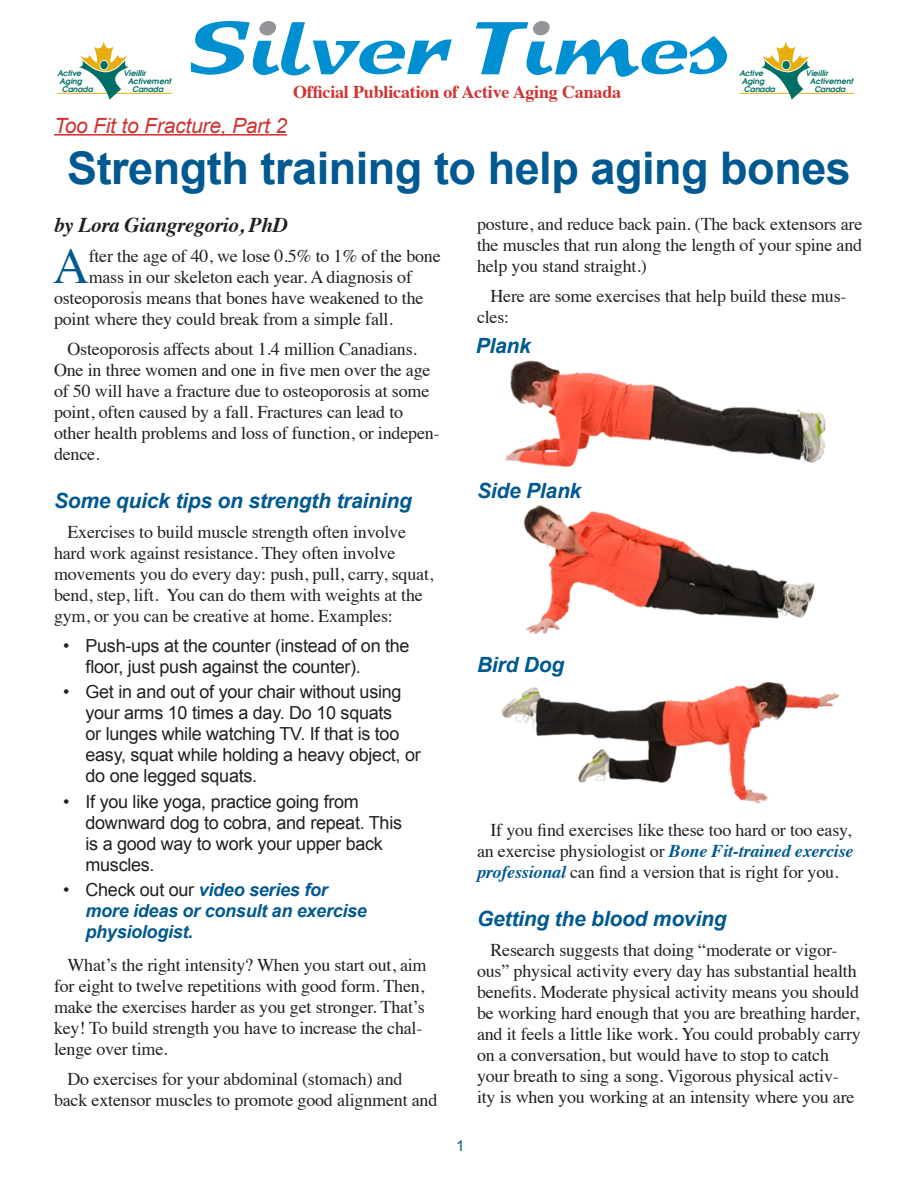
<style>
.page{position:relative;width:918px;height:1188px;background:#fff}
.page>*{position:absolute;margin:0;border:0;box-sizing:border-box;transform-origin:0 0}
._1st_paragraph{font:49.8px "Times";color:#005990}
.HL{font:700 45px "Arial";letter-spacing:-.01em;color:#005990}
.SubHL{font:italic 700 21px "Arial";letter-spacing:-.01em;color:#005990}
.Author{font:italic 700 21px "Times";letter-spacing:-.01em;color:#231f20}
.HL-2{font:italic 21px "Arial";letter-spacing:-.01em;color:#cf3432}
.sub-SubHL{font:italic 700 21px "Arial";letter-spacing:-.01em;color:#005990}
.body_copy{font:18px/21px "Times";letter-spacing:-.01em;color:#231f20}
.bullet{font:18px/21px "Arial";letter-spacing:-.015em;color:#231f20}
._1st_paragraph-2{font:18px "Times";letter-spacing:-.01em;color:#231f20}
.bullet_last_para{font:italic 700 18px/21px "Arial";letter-spacing:-.015em;color:#005990}
.t1{font:700 18px "Times";letter-spacing:-.01em;color:#cf3432}
.t2{font:15px "Arial";color:#005990}
.t3{font:italic 600 7.8px/7.8px "Avant Garde";color:#006f65}
.s1{font-weight:400;font-style:normal;color:#231f20}
.s2{font-weight:700;font-style:italic;color:#005990}
</style>
<div class="page">
<hr style="left:57px;top:93px;width:115px;height:1px;background:#e8ae0f">
<svg style="left:79px;top:41px;width:50px;height:59px"></svg>
<svg style="left:100px;top:60px;width:9px;height:10px"></svg>
<div style="left:100px;top:61px;width:8px;height:8px;background:#006f65;border-radius:50%"></div>
<svg style="left:191px;top:21px;width:261px;height:54px"></svg>
<svg style="left:476px;top:21px;width:251px;height:56px"></svg>
<hr style="left:740px;top:93px;width:114px;height:1px;background:#e8ae0f">
<svg style="left:761px;top:41px;width:50px;height:59px"></svg>
<svg style="left:782px;top:60px;width:9px;height:10px"></svg>
<div style="left:782px;top:61px;width:8px;height:8px;background:#006f65;border-radius:50%"></div>
<hr style="left:54px;top:134px;width:233px;height:2px;background:#cf3432">
<img style="left:505px;top:360px;width:321px;height:107px">
<img style="left:523px;top:505px;width:292px;height:129px">
<img style="left:501px;top:681px;width:338px;height:123px">
<p class="t3" style="left:57px;top:69px;width:37px">Active<br>Aging<br>Canada</p>
<p class="t3" style="left:123px;top:69px;width:24px">Vieillir</p>
<p class="t3" style="left:128px;top:77px;width:45px">Activement</p>
<p class="t3" style="left:132px;top:85px;width:33px">Canada</p>
<p class="t1" style="left:293px;top:75px;width:330px">Official Publication of Active Aging Canada</p>
<p class="t3" style="left:740px;top:69px;width:37px">Active<br>Aging<br>Canada</p>
<p class="t3" style="left:806px;top:69px;width:24px">Vieillir</p>
<p class="t3" style="left:810px;top:77px;width:45px">Activement</p>
<p class="t3" style="left:814px;top:85px;width:33px">Canada</p>
<p class="HL-2" style="left:54px;top:112px;width:235px">Too Fit to Fracture, Part 2</p>
<p class="HL" style="left:67px;top:138px;width:785px">Strength training to help aging bones</p>
<p class="body_copy" style="left:477px;top:211px;width:387px;text-align:justify">posture, and reduce back pain. (The back extensors are the muscles that run along the length of your spine and help you stand straight.)</p>
<p class="body_copy" style="left:477px;top:283px;width:371px;text-indent:14px">Here are some exercises that help build these mus&shy;cles:</p>
<p class="Author" style="left:54px;top:205px;width:236px">by Lora Giangregorio, PhD</p>
<p class="_1st_paragraph" style="left:53px;top:219px;width:37px">A</p>
<p class="_1st_paragraph-2" style="left:89px;top:239px;width:354px">fter the age of 40, we lose 0.5% to 1% of the bone</p>
<p class="_1st_paragraph-2" style="left:89px;top:260px;width:325px">mass in our skeleton each year. A diagnosis of</p>
<p class="_1st_paragraph-2" style="left:54px;top:281px;width:371px">osteoporosis means that bones have weakened to the</p>
<p class="_1st_paragraph-2" style="left:54px;top:302px;width:340px">point where they could break from a simple fall.</p>
<p class="body_copy" style="left:54px;top:337px;width:387px;text-indent:14px">Osteoporosis affects about 1.4 million Canadians.<br>One in three women and one in five men over the age of 50 will have a fracture due to osteoporosis at some point, often caused by a fall. Fractures can lead to other health problems and loss of function, or indepen&shy;dence.</p>
<p class="SubHL" style="left:54px;top:486px;width:359px">Some quick tips on strength training</p>
<p class="body_copy" style="left:54px;top:520px;width:381px;text-indent:14px">Exercises to build muscle strength often involve hard work against resistance. They often involve movements you do every day: push, pull, carry, squat, bend, step, lift. You can do them with weights at the gym, or you can be creative at home. Examples:</p>
<p class="bullet" style="left:86px;top:635px;width:326px;text-indent:-22px">• Push-ups at the counter (instead of on the floor, just push against the counter).</p>
<p class="bullet" style="left:86px;top:682px;width:337px;text-indent:-22px">• Get in and out of your chair without using your arms 10 times a day. Do 10 squats<br>or lunges while watching TV. If that is too easy, squat while holding a heavy object, or do one legged squats.</p>
<p class="bullet" style="left:86px;top:791px;width:318px;text-indent:-22px">• If you like yoga, practice going from downward dog to cobra, and repeat. This is a good way to work your upper back muscles.</p>
<p class="bullet_last_para" style="left:86px;top:880px;width:283px;text-indent:-22px"><span class="s1">• Check out our</span> video series for more ideas or consult an exercise physiologist.</p>
<p class="body_copy" style="left:54px;top:953px;width:374px;text-indent:14px">What’s the right intensity? When you start out, aim for eight to twelve repetitions with good form. Then, make the exercises harder as you get stronger. That’s key! To build strength you have to increase the chal&shy;lenge over time.</p>
<p class="body_copy" style="left:54px;top:1067px;width:385px;text-indent:14px">Do exercises for your abdominal (stomach) and back extensor muscles to promote good alignment and</p>
<p class="sub-SubHL" style="left:476px;top:331px;width:57px">Plank</p>
<p class="sub-SubHL" style="left:477px;top:476px;width:106px">Side Plank</p>
<p class="sub-SubHL" style="left:477px;top:650px;width:89px">Bird Dog</p>
<p class="body_copy" style="left:477px;top:817px;width:378px;text-indent:14px">If you find exercises like these too hard or too easy, an exercise physiologist or <span class="s2">Bone Fit-trained exercise professional</span> can find a version that is right for you.</p>
<p class="SubHL" style="left:477px;top:904px;width:251px">Getting the blood moving</p>
<p class="body_copy" style="left:477px;top:937px;width:385px;text-indent:14px">Research suggests that doing “moderate or vigor&shy;ous” physical activity every day has substantial health benefits. Moderate physical activity means you should be working hard enough that you are breathing harder, and it feels a little like work. You could probably carry on a conversation, but would have to stop to catch your breath to sing a song. Vigorous physical activ&shy;ity is when you working at an intensity where you are</p>
<p class="t2" style="left:456px;top:1136px;width:10px">1</p>
</div>
